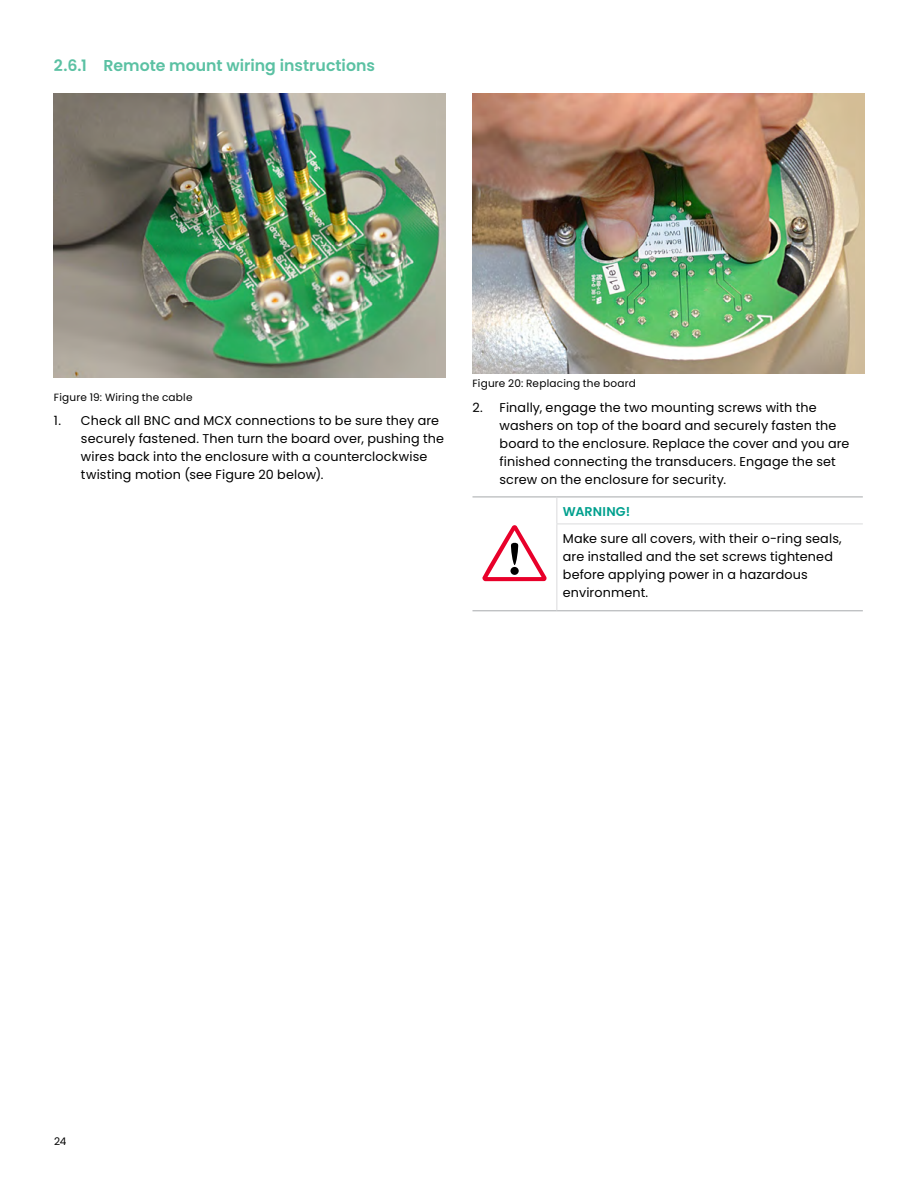
<style>
.page{position:relative;width:918px;height:1188px;background:#fff}
.page>*{position:absolute;margin:0;border:0;box-sizing:border-box;transform-origin:0 0}
.t1{font:600 15.75px "Poppins";color:#5bc1a3}
.t2{font:12.75px/18px "Poppins";letter-spacing:.01em;color:#000}
.t3{font:600 12.75px "Poppins";letter-spacing:.015em;color:#00a08e}
.t4{font:10.5px "Poppins";letter-spacing:.02em;color:#000}
</style>
<div class="page">
<img style="left:54px;top:94px;width:392px;height:284px">
<img style="left:472px;top:94px;width:392px;height:279px">
<hr style="left:472px;top:497px;width:85px;height:1px;background:#a7a9ac">
<hr style="left:472px;top:610px;width:85px;height:1px;background:#a7a9ac">
<hr style="left:557px;top:497px;width:306px;height:1px;background:#a7a9ac">
<hr style="left:557px;top:610px;width:306px;height:1px;background:#a7a9ac">
<svg style="left:556px;top:497px;width:1px;height:27px"></svg>
<hr style="left:556px;top:524px;width:1px;height:86px;background:#dadbdc">
<hr style="left:556px;top:524px;width:307px;height:1px;background:#dadbdc">
<svg style="left:482px;top:525px;width:65px;height:56px"></svg>
<p class="t1" style="left:54px;top:56px;width:323px">2.6.1 Remote mount wiring instructions</p>
<p class="t4" style="left:54px;top:391px;width:140px">Figure 19: Wiring the cable</p>
<p class="t2" style="left:81px;top:412px;width:365px;text-indent:-27px">1. Check all BNC and MCX connections to be sure they are securely fastened. Then turn the board over, pushing the wires back into the enclosure with a counterclockwise twisting motion (see Figure 20 below).</p>
<p class="t4" style="left:472px;top:377px;width:165px">Figure 20: Replacing the board</p>
<p class="t2" style="left:499px;top:398px;width:352px;text-indent:-27px">2. Finally, engage the two mounting screws with the washers on top of the board and securely fasten the board to the enclosure. Replace the cover and you are finished connecting the transducers. Engage the set screw on the enclosure for security.</p>
<p class="t3" style="left:563px;top:504px;width:69px">WARNING!</p>
<p class="t2" style="left:563px;top:530px;width:280px">Make sure all covers, with their o-ring seals, are installed and the set screws tightened before applying power in a hazardous environment.</p>
<p class="t4" style="left:54px;top:1135px;width:14px">24</p>
</div>
